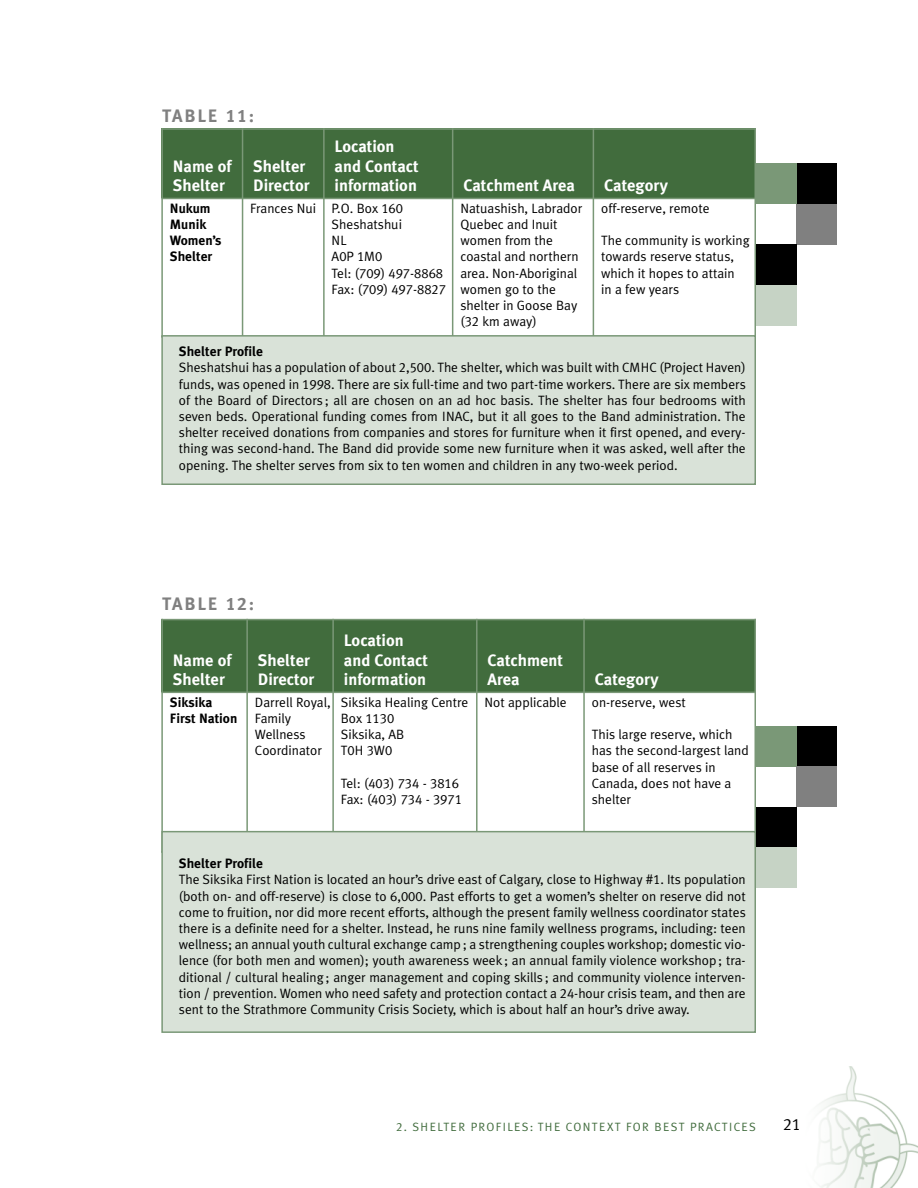
<style>
.page{position:relative;width:918px;height:1188px;background:#fff}
.page>*{position:absolute;margin:0;border:0;box-sizing:border-box;transform-origin:0 0}
.t1{font:700 18px "CP Meta Plus";letter-spacing:.105em;color:#808080}
.t2{font:700 16.5px/19.5px "CP Meta Plus";color:#fff}
.t3{font:16.5px "CP Meta Plus";color:#000}
.t4{font:13.5px/16.2px "CP Meta Plus";color:#000}
.t5{font:700 13.5px/16.2px "CP Meta Plus";color:#000}
.t6{font:12px "CP Meta Plus";letter-spacing:.105em;color:#416c3d}
</style>
<div class="page">
<div style="left:796px;top:164px;width:41px;height:40px;background:#000"></div>
<div style="left:756px;top:164px;width:40px;height:40px;background:#7a9877"></div>
<div style="left:796px;top:204px;width:41px;height:41px;background:#808080"></div>
<div style="left:756px;top:245px;width:40px;height:40px;background:#000"></div>
<div style="left:756px;top:285px;width:40px;height:41px;background:#c6d3c5"></div>
<div style="left:796px;top:726px;width:41px;height:41px;background:#000"></div>
<div style="left:756px;top:726px;width:40px;height:41px;background:#7a9877"></div>
<div style="left:796px;top:767px;width:41px;height:40px;background:#808080"></div>
<div style="left:756px;top:807px;width:40px;height:41px;background:#000"></div>
<div style="left:756px;top:848px;width:40px;height:40px;background:#c6d3c5"></div>
<img style="left:819px;top:1067px;width:99px;height:121px">
<div style="left:161px;top:128px;width:82px;height:70px;background:#416c3d"></div>
<div style="left:243px;top:128px;width:81px;height:70px;background:#416c3d"></div>
<div style="left:324px;top:128px;width:129px;height:70px;background:#416c3d"></div>
<div style="left:453px;top:128px;width:140px;height:70px;background:#416c3d"></div>
<div style="left:593px;top:128px;width:163px;height:70px;background:#416c3d"></div>
<hr style="left:161px;top:128px;width:2px;height:209px;background:#7a9877">
<hr style="left:242px;top:128px;width:1px;height:209px;background:#7a9877">
<hr style="left:323px;top:128px;width:2px;height:209px;background:#7a9877">
<hr style="left:452px;top:128px;width:1px;height:209px;background:#7a9877">
<hr style="left:593px;top:128px;width:1px;height:209px;background:#7a9877">
<hr style="left:754px;top:128px;width:2px;height:209px;background:#7a9877">
<hr style="left:161px;top:128px;width:595px;height:2px;background:#7a9877">
<hr style="left:161px;top:198px;width:595px;height:1px;background:#7a9877">
<div style="left:162px;top:336px;width:593px;height:148px;background:#d9e2d8"></div>
<div style="left:161px;top:335px;width:595px;height:150px;border:2px solid #7a9877"></div>
<div style="left:161px;top:619px;width:86px;height:73px;background:#416c3d"></div>
<div style="left:247px;top:619px;width:86px;height:73px;background:#416c3d"></div>
<div style="left:333px;top:619px;width:144px;height:73px;background:#416c3d"></div>
<div style="left:477px;top:619px;width:107px;height:73px;background:#416c3d"></div>
<div style="left:584px;top:619px;width:172px;height:73px;background:#416c3d"></div>
<hr style="left:161px;top:619px;width:2px;height:234px;background:#7a9877">
<hr style="left:246px;top:619px;width:2px;height:234px;background:#7a9877">
<hr style="left:332px;top:619px;width:2px;height:234px;background:#7a9877">
<hr style="left:476px;top:619px;width:2px;height:234px;background:#7a9877">
<hr style="left:583px;top:619px;width:2px;height:234px;background:#7a9877">
<hr style="left:754px;top:619px;width:2px;height:234px;background:#7a9877">
<hr style="left:161px;top:619px;width:595px;height:1px;background:#7a9877">
<hr style="left:161px;top:692px;width:595px;height:1px;background:#7a9877">
<div style="left:162px;top:832px;width:593px;height:200px;background:#d9e2d8"></div>
<div style="left:161px;top:831px;width:595px;height:202px;border:2px solid #7a9877"></div>
<h1 class="t1" style="left:162px;top:105px;width:94px">TABLE 11:</h1>
<p class="t2" style="left:173px;top:156px;width:60px">Name of<br>Shelter</p>
<p class="t2" style="left:253px;top:156px;width:58px">Shelter<br>Director</p>
<p class="t2" style="left:335px;top:137px;width:86px">Location and Contact information</p>
<p class="t2" style="left:463px;top:176px;width:113px">Catchment Area</p>
<p class="t2" style="left:604px;top:176px;width:65px">Category</p>
<p class="t5" style="left:170px;top:200px;width:53px">Nukum<br>Munik<br>Women’s<br>Shelter</p>
<p class="t4" style="left:332px;top:200px;width:116px;text-indent:-81px">Frances Nui P.O. Box 160<br>Sheshatshui<br>NL<br>A0P 1M0<br>Tel: (709) 497-8868<br>Fax: (709) 497-8827</p>
<p class="t4" style="left:460px;top:200px;width:123px">Natuashish, Labrador<br>Quebec and Inuit women from the coastal and northern area. Non-Aboriginal women go to the shelter in Goose Bay (32 km away)</p>
<p class="t4" style="left:601px;top:200px;width:110px">off-reserve, remote</p>
<p class="t4" style="left:601px;top:232px;width:150px">The community is working towards reserve status, which it hopes to attain<br>in a few years</p>
<p class="t5" style="left:179px;top:343px;width:86px">Shelter Profile</p>
<p class="t4" style="left:179px;top:360px;width:568px;text-align:justify">Sheshatshui has a population of about 2,500. The shelter, which was built with CMHC (Project Haven) funds, was opened in 1998. There are six full-time and two part-time workers. There are six members of the Board of Directors ; all are chosen on an ad hoc basis. The shelter has four bedrooms with seven beds. Operational funding comes from INAC, but it all goes to the Band administration. The shelter received donations from companies and stores for furniture when it first opened, and every&shy;thing was second-hand. The Band did provide some new furniture when it was asked, well after the opening. The shelter serves from six to ten women and children in any two-week period.</p>
<h1 class="t1" style="left:162px;top:593px;width:94px">TABLE 12:</h1>
<p class="t2" style="left:173px;top:650px;width:60px">Name of<br>Shelter</p>
<p class="t2" style="left:258px;top:650px;width:58px">Shelter<br>Director</p>
<p class="t2" style="left:344px;top:631px;width:86px">Location and Contact information</p>
<p class="t5" style="left:170px;top:694px;width:69px">Siksika<br>First Nation</p>
<p class="t4" style="left:255px;top:694px;width:77px">Darrell Royal,<br>Family<br>Wellness<br>Coordinator</p>
<p class="t4" style="left:341px;top:694px;width:129px">Siksika Healing Centre<br>Box 1130<br>Siksika, AB<br>T0H 3W0</p>
<p class="t4" style="left:341px;top:775px;width:123px">Tel: (403) 734 - 3816<br>Fax: (403) 734 - 3971</p>
<p class="t2" style="left:488px;top:650px;width:77px">Catchment<br>Area</p>
<p class="t2" style="left:595px;top:670px;width:65px">Category</p>
<p class="t4" style="left:485px;top:694px;width:84px">Not applicable</p>
<p class="t4" style="left:592px;top:694px;width:96px">on-reserve, west</p>
<p class="t4" style="left:592px;top:726px;width:159px">This large reserve, which has the second-largest land base of all reserves in<br>Canada, does not have a shelter</p>
<p class="t5" style="left:179px;top:855px;width:86px">Shelter Profile</p>
<p class="t4" style="left:179px;top:872px;width:568px;text-align:justify">The Siksika First Nation is located an hour’s drive east of Calgary, close to Highway #1. Its population (both on- and off-reserve) is close to 6,000. Past efforts to get a women’s shelter on reserve did not come to fruition, nor did more recent efforts, although the present family wellness coordinator states there is a definite need for a shelter. Instead, he runs nine family wellness programs, including: teen wellness; an annual youth cultural exchange camp ; a strengthening couples workshop; domestic vio&shy;lence (for both men and women); youth awareness week ; an annual family violence workshop ; tra&shy;ditional / cultural healing ; anger management and coping skills ; and community violence interven&shy;tion / prevention. Women who need safety and protection contact a 24-hour crisis team, and then are sent to the Strathmore Community Crisis Society, which is about half an hour’s drive away.</p>
<p class="t6" style="left:396px;top:1120px;width:362px">2. SHELTER PROFILES: THE CONTEXT FOR BEST PRACTICES</p>
<p class="t3" style="left:783px;top:1115px;width:19px">21</p>
</div>
